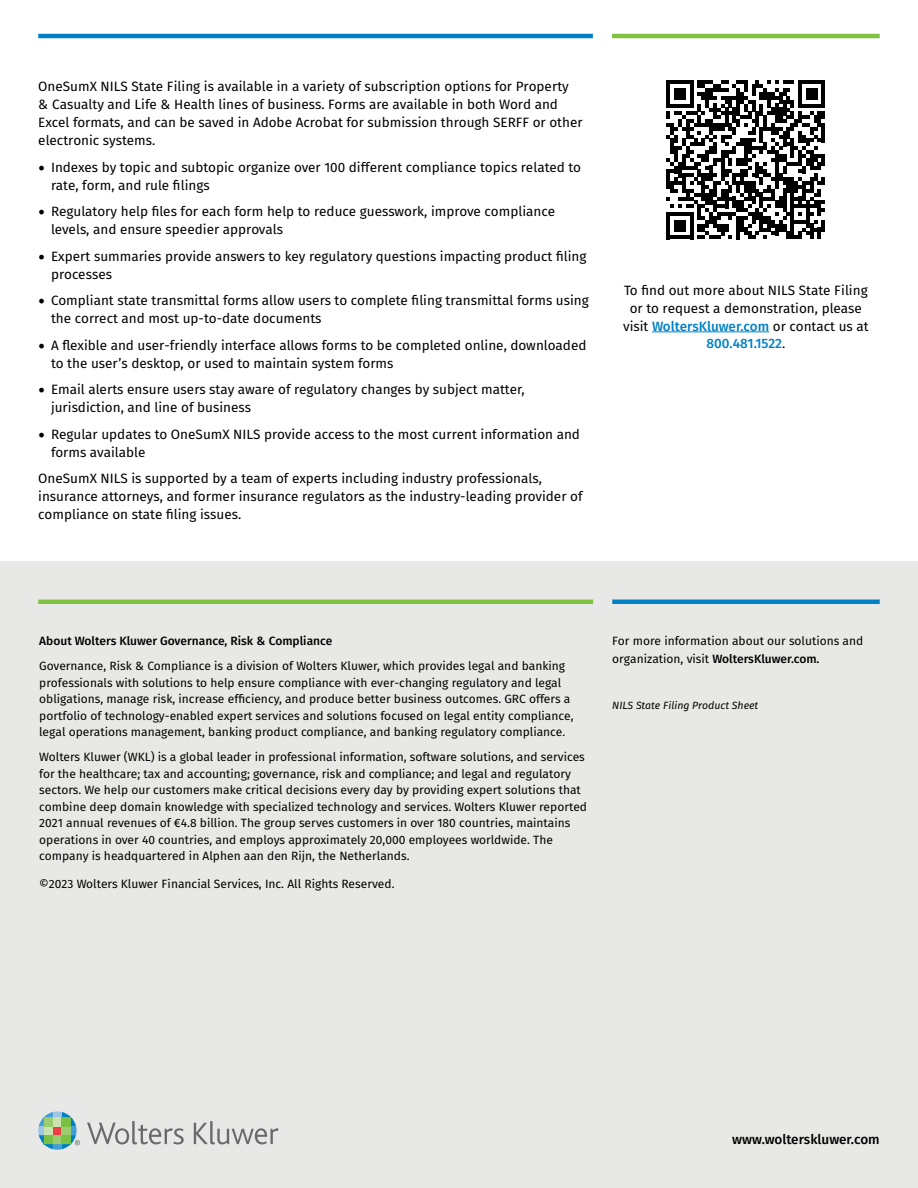
<style>
.page{position:relative;width:918px;height:1188px;background:#fff}
.page>*{position:absolute;margin:0;border:0;box-sizing:border-box;transform-origin:0 0}
.t1{font:13.5px/18px "Fira Sans";color:#000}
.t2{font:500 13.5px "Fira Sans";color:#000}
.t3{font:12px/16.5px "Fira Sans";color:#000}
.t4{font:500 12px "Fira Sans";color:#000}
.t5{font:italic 10.5px "Fira Sans";color:#000}
.s1{font-family:"Minion Pro";font-size:18px}
.s2{font-weight:500;color:#0081c6}
.s3{font-weight:500}
</style>
<div class="page">
<div style="left:0;top:561px;width:918px;height:627px;background:#e8e9e6"></div>
<hr style="left:38px;top:600px;width:555px;height:4px;background:#80c342">
<hr style="left:612px;top:600px;width:268px;height:4px;background:#0081c6">
<svg style="left:667px;top:81px;width:158px;height:158px"></svg>
<hr style="left:821px;top:220px;width:4px;height:11px;background:#000">
<hr style="left:38px;top:34px;width:555px;height:4px;background:#0081c6">
<hr style="left:612px;top:34px;width:268px;height:4px;background:#80c342">
<svg style="left:87px;top:1121px;width:97px;height:23px"></svg>
<svg style="left:194px;top:1121px;width:85px;height:23px"></svg>
<svg style="left:38px;top:1111px;width:42px;height:39px"></svg>
<hr style="left:652px;top:332px;width:117px;height:1px;background:#0081c6">
<p class="t1" style="left:38px;top:77px;width:546px">OneSumX NILS State Filing is available in a variety of subscription options for Property<br>&amp; Casualty and Life &amp; Health lines of business. Forms are available in both Word and Excel formats, and can be saved in Adobe Acrobat for submission through SERFF or other electronic systems.</p>
<p class="t1" style="left:51px;top:158px;width:532px;text-indent:-13px"><span class="s1">•</span> Indexes by topic and subtopic organize over 100 different compliance topics related to rate, form, and rule filings</p>
<p class="t1" style="left:51px;top:202px;width:506px;text-indent:-13px"><span class="s1">•</span> Regulatory help files for each form help to reduce guesswork, improve compliance levels, and ensure speedier approvals</p>
<p class="t1" style="left:51px;top:247px;width:537px;text-indent:-13px"><span class="s1">•</span> Expert summaries provide answers to key regulatory questions impacting product filing processes</p>
<p class="t1" style="left:51px;top:291px;width:539px;text-indent:-13px"><span class="s1">•</span> Compliant state transmittal forms allow users to complete filing transmittal forms using the correct and most up-to-date documents</p>
<p class="t1" style="left:51px;top:336px;width:537px;text-indent:-13px"><span class="s1">•</span> A flexible and user-friendly interface allows forms to be completed online, downloaded to the user’s desktop, or used to maintain system forms</p>
<p class="t1" style="left:51px;top:380px;width:475px;text-indent:-13px"><span class="s1">•</span> Email alerts ensure users stay aware of regulatory changes by subject matter, jurisdiction, and line of business</p>
<p class="t1" style="left:51px;top:425px;width:531px;text-indent:-13px"><span class="s1">•</span> Regular updates to OneSumX NILS provide access to the most current information and forms available</p>
<p class="t1" style="left:38px;top:469px;width:546px">OneSumX NILS is supported by a team of experts including industry professionals, insurance attorneys, and former insurance regulators as the industry-leading provider of compliance on state filing issues.</p>
<p class="t1" style="left:623px;top:280px;width:247px;text-align:center">To find out more about NILS State Filing or to request a demonstration, please visit <span class="s2">WoltersKluwer.com</span> or contact us at <span class="s2">800.481.1522</span>.</p>
<p class="t4" style="left:39px;top:631px;width:295px">About Wolters Kluwer Governance, Risk &amp; Compliance</p>
<p class="t3" style="left:39px;top:658px;width:536px">Governance, Risk &amp; Compliance is a division of Wolters Kluwer, which provides legal and banking professionals with solutions to help ensure compliance with ever-changing regulatory and legal obligations, manage risk, increase efficiency, and produce better business outcomes. GRC offers a portfolio of technology-enabled expert services and solutions focused on legal entity compliance, legal operations management, banking product compliance, and banking regulatory compliance.</p>
<p class="t3" style="left:39px;top:749px;width:549px">Wolters Kluwer (WKL) is a global leader in professional information, software solutions, and services for the healthcare; tax and accounting; governance, risk and compliance; and legal and regulatory sectors. We help our customers make critical decisions every day by providing expert solutions that combine deep domain knowledge with specialized technology and services. Wolters Kluwer reported 2021 annual revenues of €4.8 billion. The group serves customers in over 180 countries, maintains operations in over 40 countries, and employs approximately 20,000 employees worldwide. The company is headquartered in Alphen aan den Rijn, the Netherlands.</p>
<p class="t3" style="left:39px;top:876px;width:357px">©2023 Wolters Kluwer Financial Services, Inc. All Rights Reserved.</p>
<p class="t3" style="left:612px;top:632px;width:253px;line-height:18px">For more information about our solutions and organization, visit <span class="s3">WoltersKluwer.com.</span></p>
<p class="t5" style="left:612px;top:698px;width:148px">NILS State Filing Product Sheet</p>
<p class="t2" style="left:732px;top:1129px;width:149px">www.wolterskluwer.com</p>
</div>
